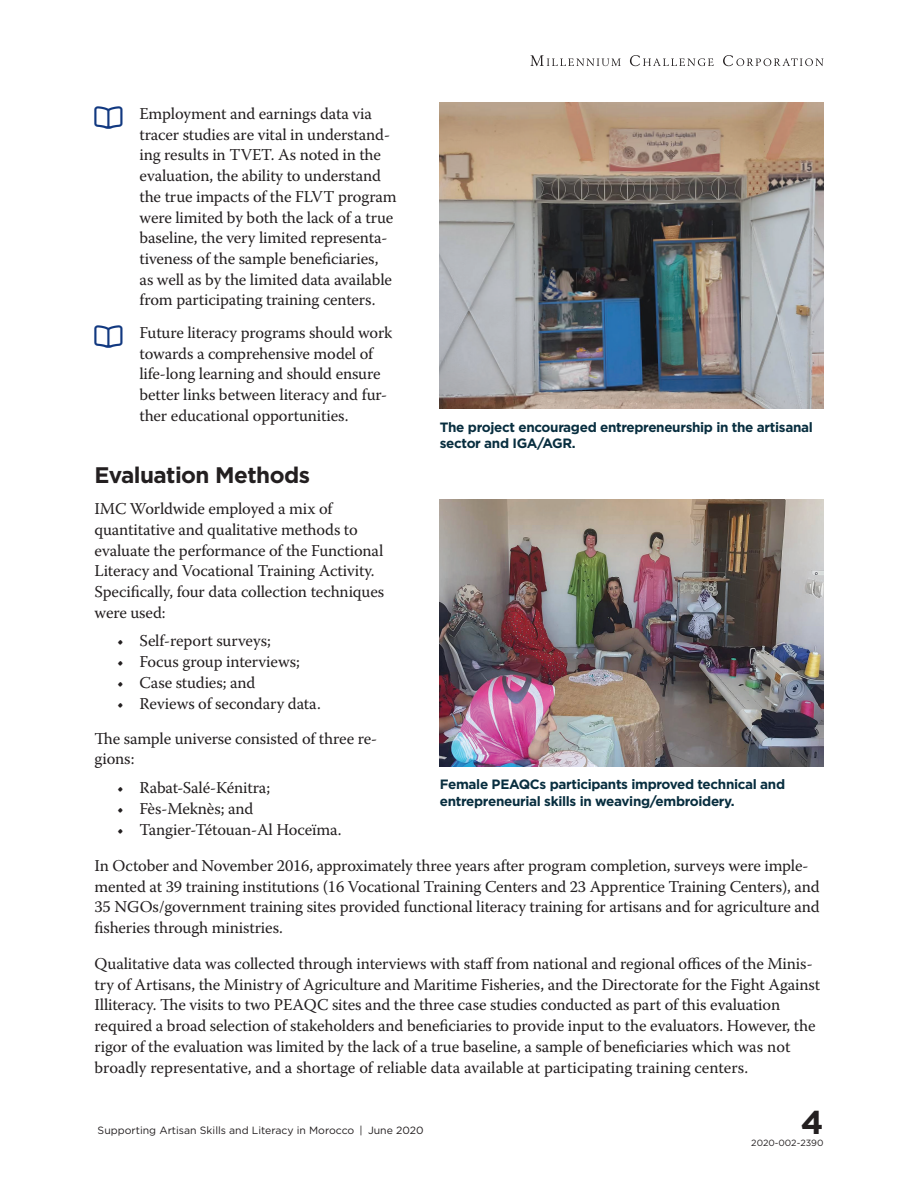
<style>
.page{position:relative;width:918px;height:1188px;background:#fff}
.page>*{position:absolute;margin:0;border:0;box-sizing:border-box;transform-origin:0 0}
.t1{font:700 33px "Gotham";color:#231f20}
.t2{font:700 22.5px "Gotham";letter-spacing:-.025em;color:#231f20}
.t3{font:16.5px/20.7px "Warnock Pro";letter-spacing:-.01em;color:#231f20}
.t4{font:700 13.5px/16.5px "Gotham";letter-spacing:-.025em;color:#082e3f}
.t5{font:10.5px "Gotham";color:#231f20}
.t6{font:9px "Gotham";color:#231f20}
.s1{color:#113880}
</style>
<div class="page">
<svg style="left:530px;top:55px;width:91px;height:11px"></svg>
<svg style="left:630px;top:55px;width:84px;height:11px"></svg>
<svg style="left:723px;top:55px;width:101px;height:11px"></svg>
<img style="left:440px;top:103px;width:384px;height:305px">
<img style="left:440px;top:500px;width:384px;height:266px">
<p class="t3" style="left:140px;top:103px;width:259px;text-indent:-45px"><span class="s1">□□□■</span> Employment and earnings data via tracer studies are vital in understand&shy;ing results in TVET. As noted in the evaluation, the ability to understand the true impacts of the FLVT program were limited by both the lack of a true baseline, the very limited representa&shy;tiveness of the sample beneficiaries,<br>as well as by the limited data available from participating training centers.</p>
<p class="t3" style="left:140px;top:322px;width:254px;text-indent:-45px"><span class="s1">□□□■</span> Future literacy programs should work towards a comprehensive model of life-long learning and should ensure better links between literacy and fur&shy;ther educational opportunities.</p>
<p class="t4" style="left:440px;top:418px;width:374px">The project encouraged entrepreneurship in the artisanal sector and IGA/AGR.</p>
<h2 class="t2" style="left:94px;top:460px;width:217px">Evaluation Methods</h2>
<p class="t3" style="left:94px;top:498px;width:291px">IMC Worldwide employed a mix of quantitative and qualitative methods to evaluate the performance of the Functional Literacy and Vocational Training Activity.<br>Specifically, four data collection techniques were used:</p>
<p class="t3" style="left:117px;top:630px;width:156px">• Self-report surveys;</p>
<p class="t3" style="left:117px;top:651px;width:185px">• Focus group interviews;</p>
<p class="t3" style="left:117px;top:672px;width:140px">• Case studies; and</p>
<p class="t3" style="left:95px;top:686px;width:284px;line-height:34.5px;text-indent:22px">• Reviews of secondary data.<br>The sample universe consisted of three re-</p>
<p class="t3" style="left:95px;top:748px;width:42px">gions:</p>
<p class="t3" style="left:117px;top:777px;width:155px">• Rabat-Salé-Kénitra;</p>
<p class="t3" style="left:117px;top:798px;width:138px">• Fès-Meknès; and</p>
<p class="t3" style="left:95px;top:811px;width:715px;line-height:36px;text-indent:22px">• Tangier-Tétouan-Al Hoceïma.<br>In October and November 2016, approximately three years after program completion, surveys were imple-</p>
<p class="t3" style="left:95px;top:876px;width:727px;text-align:justify">mented at 39 training institutions (16 Vocational Training Centers and 23 Apprentice Training Centers), and 35 NGOs/government training sites provided functional literacy training for artisans and for agriculture and fisheries through ministries.</p>
<p class="t3" style="left:95px;top:953px;width:727px">Qualitative data was collected through interviews with staff from national and regional offices of the Minis&shy;try of Artisans, the Ministry of Agriculture and Maritime Fisheries, and the Directorate for the Fight Against Illiteracy. The visits to two PEAQC sites and the three case studies conducted as part of this evaluation required a broad selection of stakeholders and beneficiaries to provide input to the evaluators. However, the rigor of the evaluation was limited by the lack of a true baseline, a sample of beneficiaries which was not broadly representative, and a shortage of reliable data available at participating training centers.</p>
<p class="t4" style="left:440px;top:776px;width:347px">Female PEAQCs participants improved technical and entrepreneurial skills in weaving/embroidery.</p>
<p class="t5" style="left:98px;top:1124px;width:327px">Supporting Artisan Skills and Literacy in Morocco | June 2020</p>
<h1 class="t1" style="left:801px;top:1100px;width:24px">4</h1>
<p class="t6" style="left:751px;top:1137px;width:74px">2020-002-2390</p>
</div>
